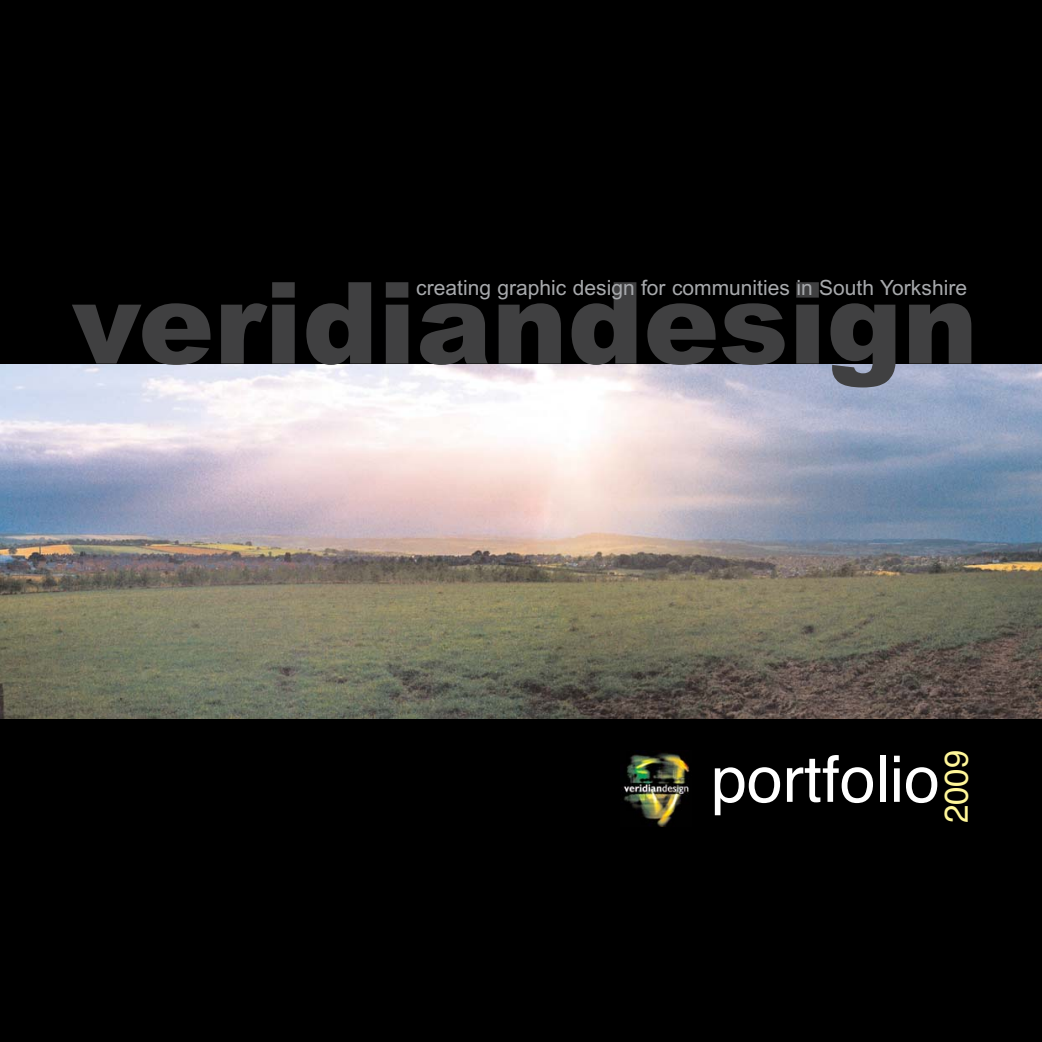
<style>
.page{position:relative;width:1042px;height:1042px;background:#fff}
.page>*{position:absolute;margin:0;border:0;box-sizing:border-box;transform-origin:0 0}
.t1{font:900 113.58px "Arial";color:#404041}
.t2{font:64.23px "Helvetica";color:#fff}
.t3{font:33.07px "Helvetica";color:#fff799}
.t4{font:21px "Arial";color:#a7a9ac}
</style>
<div class="page">
<div style="left:0;top:0;width:1041px;height:1041px;background:#000"></div>
<img style="left:0;top:364px;width:1041px;height:354px">
<img style="left:623px;top:750px;width:67px;height:76px">
<p class="t4" style="left:416px;top:280px;width:552px">creating graphic design for communities in South Yorkshire</p>
<h1 class="t1" style="left:72px;top:282px;width:907px">veridiandesign</h1>
<h2 class="t2" style="left:711px;top:755px;width:230px">portfolio</h2>
<h3 class="t3" style="left:944px;top:823px;width:75px;rotate:-90deg">2009</h3>
</div>
